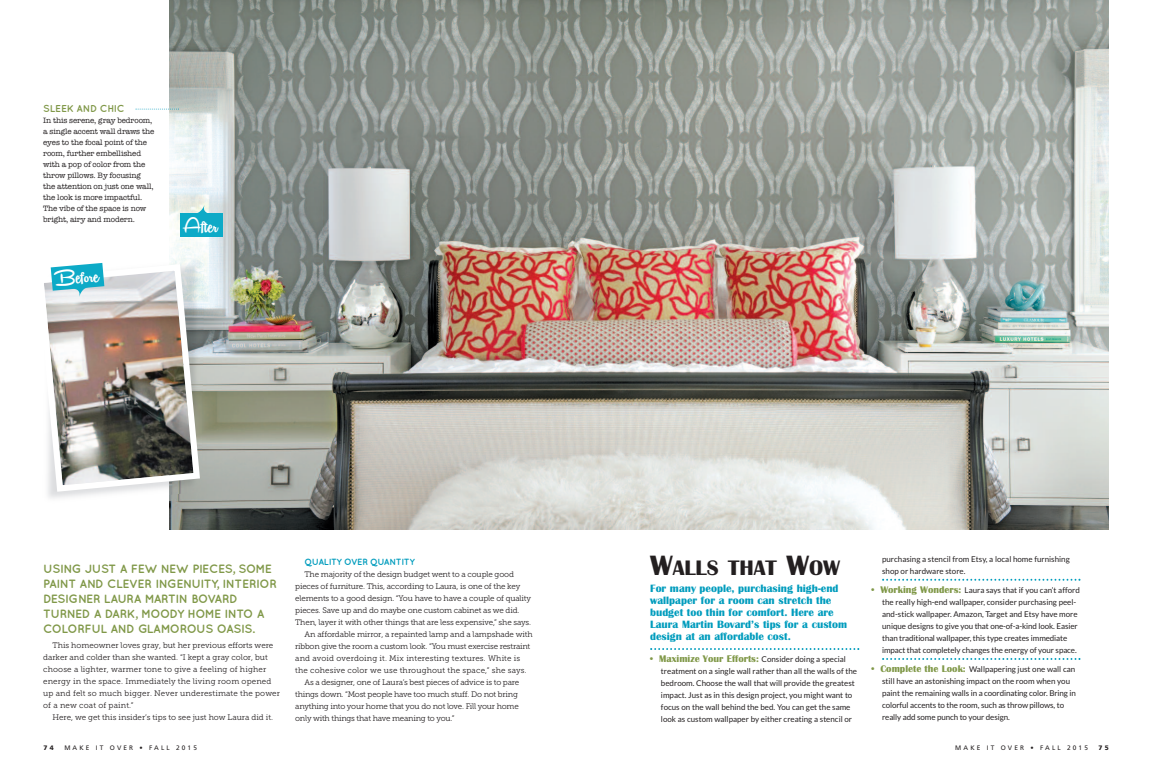
<style>
.page{position:relative;width:1152px;height:783px;background:#fff}
.page>*{position:absolute;margin:0;border:0;box-sizing:border-box;transform-origin:0 0}
.t1{font:24px "Remachine Script Personal Use Only";color:#fff}
.t2{font:700 21.8px "Britannic";color:#231f20}
.t3{font:700 12px/15px "Quicksand";letter-spacing:-.03em;color:#809848}
.t4{font:700 11px/12px "Britannic";color:#009cbd}
.t5{font:700 10px "Britannic";color:#809848}
.t6{font:700 10px "Quicksand";letter-spacing:-.015em;color:#809848}
.t7{font:700 9px "Quicksand";letter-spacing:-.035em;color:#009cbd}
.t8{font:8px/12px "Lato";color:#231f20}
.t9{font:8px "Museo Slab 300";letter-spacing:-.02em;color:#231f20}
.t10{font:8px/12px "Museo Slab 300";letter-spacing:.015em;color:#231f20}
.t11{font:8px/11px "American Typewriter";letter-spacing:-.015em;color:#231f20}
.t12{font:8px "Museo Slab 300";letter-spacing:.02em;color:#231f20}
.t13{font:8px "Museo Slab 300";color:#231f20}
.t14{font:6.5px "Frutiger";letter-spacing:.33em;color:#231f20}
.t15{font:900 6.5px "Frutiger";color:#231f20}
.s1{font-size:29px}
.s2{font-family:"Lato";font-weight:400;font-size:8px;color:#231f20}
.s3{font-family:"Britannic";font-weight:700;font-size:10px;color:#809848}
</style>
<div class="page">
<img style="left:169px;top:0;width:940px;height:529px">
<svg style="left:650px;top:648px;width:209px;height:2px"></svg>
<svg style="left:882px;top:579px;width:198px;height:2px"></svg>
<svg style="left:882px;top:658px;width:198px;height:2px"></svg>
<img style="left:169px;top:258px;width:35px;height:237px">
<img style="left:44px;top:261px;width:159px;height:234px">
<svg style="left:136px;top:109px;width:43px;height:1px"></svg>
<div style="left:180px;top:214px;width:42px;height:23px;background:#0daac7"></div>
<svg style="left:186px;top:200px;width:26px;height:14px"></svg>
<svg style="left:51px;top:263px;width:53px;height:39px"></svg>
<p class="t6" style="left:43px;top:105px;width:83px">SLEEK AND CHIC</p>
<p class="t11" style="left:43px;top:115px;width:113px">In this serene, gray bedroom, a single accent wall draws the eyes to the focal point of the room, further embellished with a pop of color from the throw pillows. By focusing the attention on just one wall, the look is more impactful.<br>The vibe of the space is now bright, airy and modern.</p>
<h1 class="t1" style="left:53px;top:265px;width:46px;rotate:-5deg">Before</h1>
<h1 class="t1" style="left:183px;top:212px;width:37px">After</h1>
<h3 class="t3" style="left:43px;top:562px;width:235px">USING JUST A FEW NEW PIECES, SOME<br>PAINT AND CLEVER INGENUITY, INTERIOR<br>DESIGNER LAURA MARTIN BOVARD<br>TURNED A DARK, MOODY HOME INTO A<br>COLORFUL AND GLAMOROUS OASIS.</h3>
<p class="t10" style="left:43px;top:640px;width:238px;text-indent:9px">This homeowner loves gray, but her previous efforts were darker and colder than she wanted. “I kept a gray color, but choose a lighter, warmer tone to give a feeling of higher energy in the space. Immediately the living room opened up and felt so much bigger. Never underestimate the power of a new coat of paint.”</p>
<p class="t13" style="left:53px;top:715px;width:222px">Here, we get this insider’s tips to see just how Laura did it.</p>
<p class="t15" style="left:43px;top:745px;width:12px">7 4</p>
<p class="t14" style="left:64px;top:745px;width:134px">MAKE IT OVER • FALL 2015</p>
<p class="t7" style="left:305px;top:559px;width:112px">QUALITY OVER QUANTITY</p>
<p class="t9" style="left:305px;top:572px;width:211px">The majority of the design budget went to a couple good</p>
<p class="t9" style="left:295px;top:584px;width:227px">pieces of furniture. This, according to Laura, is one of the key</p>
<p class="t9" style="left:295px;top:596px;width:237px">elements to a good design. “You have to have a couple of quality</p>
<p class="t9" style="left:295px;top:608px;width:226px">pieces. Save up and do maybe one custom cabinet as we did.</p>
<p class="t9" style="left:295px;top:620px;width:237px">Then, layer it with other things that are less expensive,” she says.</p>
<p class="t9" style="left:305px;top:632px;width:230px">An affordable mirror, a repainted lamp and a lampshade with</p>
<p class="t9" style="left:295px;top:644px;width:237px">ribbon give the room a custom look. “You must exercise restraint</p>
<p class="t12" style="left:295px;top:656px;width:227px">and avoid overdoing it. Mix interesting textures. White is</p>
<p class="t12" style="left:295px;top:668px;width:233px">the cohesive color we use throughout the space,” she says.</p>
<p class="t9" style="left:305px;top:680px;width:216px">As a designer, one of Laura’s best pieces of advice is to pare</p>
<p class="t9" style="left:295px;top:692px;width:224px">things down. “Most people have too much stuff. Do not bring</p>
<p class="t9" style="left:295px;top:704px;width:225px">anything into your home that you do not love. Fill your home</p>
<p class="t9" style="left:295px;top:716px;width:161px">only with things that have meaning to you.”</p>
<h2 class="t2" style="left:650px;top:555px;width:191px"><span class="s1">W</span>ALLS THAT <span class="s1">W</span>OW</h2>
<h3 class="t4" style="left:650px;top:582px;width:198px">For many people, purchasing high-end wallpaper for a room can stretch the budget too thin for comfort. Here are Laura Martin Bovard’s tips for a custom design at an affordable cost.</h3>
<p class="t5" style="left:650px;top:653px;width:197px">• Maximize Your Efforts: <span class="s2">Consider doing a special</span></p>
<p class="t8" style="left:661px;top:665px;width:198px">treatment on a single wall rather than all the walls of the bedroom. Choose the wall that will provide the greatest impact. Just as in this design project, you might want to focus on the wall behind the bed. You can get the same look as custom wallpaper by either creating a stencil or</p>
<p class="t8" style="left:882px;top:553px;width:189px">purchasing a stencil from Etsy, a local home furnishing shop or hardware store.</p>
<p class="t8" style="left:882px;top:584px;width:199px;text-indent:-11px"><span class="s3">• Working Wonders:</span> Laura says that if you can’t afford the really high-end wallpaper, consider purchasing peel&shy;and-stick wallpaper. Amazon, Target and Etsy have more unique designs to give you that one-of-a-kind look. Easier than traditional wallpaper, this type creates immediate impact that completely changes the energy of your space.</p>
<p class="t8" style="left:882px;top:663px;width:195px;text-indent:-11px"><span class="s3">• Complete the Look:</span> Wallpapering just one wall can still have an astonishing impact on the room when you paint the remaining walls in a coordinating color. Bring in colorful accents to the room, such as throw pillows, to really add some punch to your design.</p>
<p class="t14" style="left:955px;top:745px;width:134px">MAKE IT OVER • FALL 2015</p>
<p class="t15" style="left:1098px;top:745px;width:12px">7 5</p>
</div>
